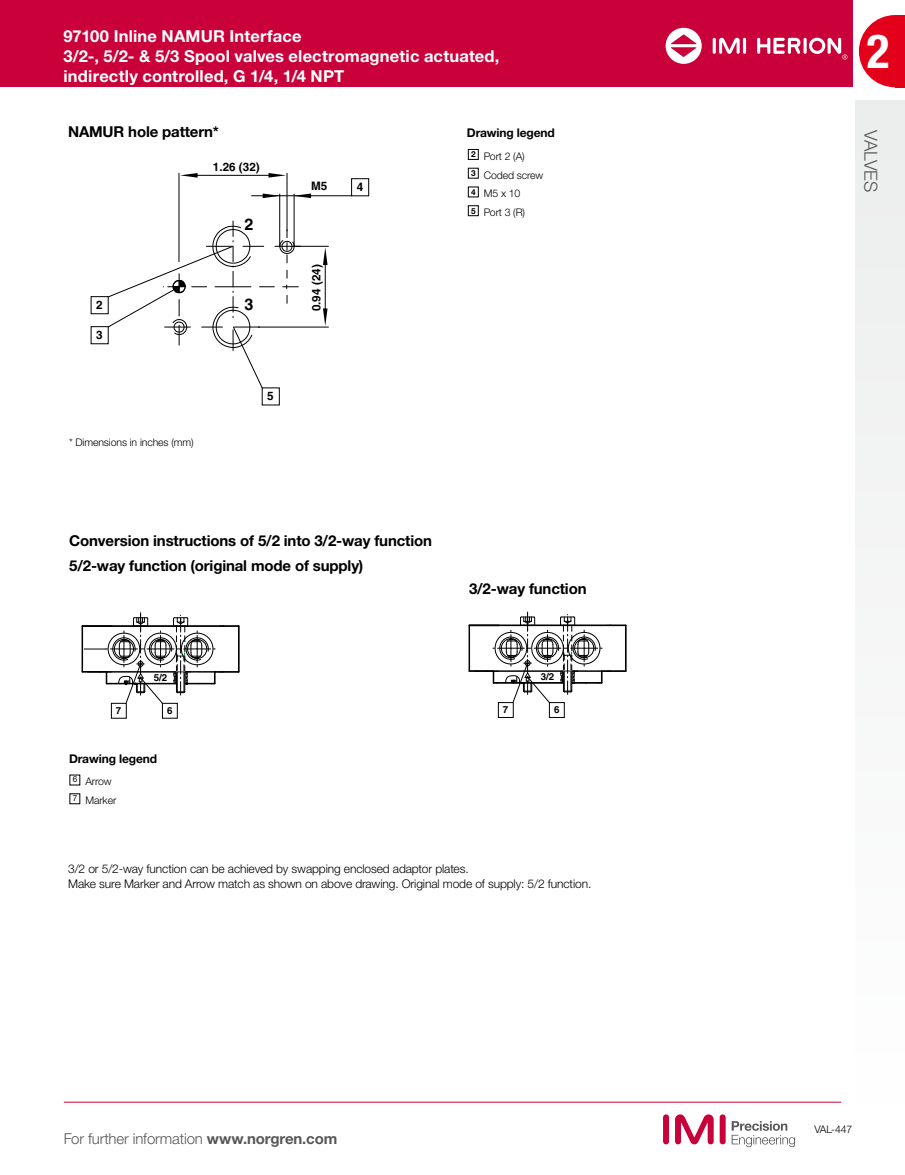
<style>
.page{position:relative;width:905px;height:1175px;background:#fff}
.page>*{position:absolute;margin:0;border:0;box-sizing:border-box;transform-origin:0 0}
.t1{font:700 condensed 47.1px "Helvetica Neue LTW1 G";color:#fff}
.t2{font:300 18px "Helvetica Neue LTW1 G";color:#58585a}
.t3{font:700 16.5px/19.8px "Helvetica Neue LTW1 G";letter-spacing:.01em;color:#fff}
.t4{font:700 16.2px "Norgren";color:#000}
.t5{font:700 15px/24.8px "Helvetica Neue LTW1 G";letter-spacing:-.01em;color:#000}
.t6{font:300 15px "Helvetica Neue LTW1 G";letter-spacing:-.01em;color:#58585a}
.t7{font:300 12px/15px "Helvetica Neue LTW1 G";letter-spacing:-.01em;color:#000}
.t8{font:700 12px "Helvetica Neue LTW1 G";letter-spacing:-.01em;color:#000}
.t9{font:700 11.7px "Norgren";color:#000}
.t10{font:700 11.7px "Helvetica";color:#000}
.t11{font:300 10.5px/18.8px "Helvetica Neue LTW1 G";letter-spacing:-.01em;color:#000}
.t12{font:700 9.75px "Helvetica";color:#000}
.s1{font-weight:700}
</style>
<div class="page">
<div style="left:0;top:0;width:852px;height:87px;background:#c90039"></div>
<div style="left:855px;top:100px;width:49px;height:1002px;background:#f5f5f5"></div>
<svg style="left:858px;top:15px;width:37px;height:72px"></svg>
<div style="left:895px;top:15px;width:9px;height:72px;background:#e2001a"></div>
<hr style="left:64px;top:1101px;width:777px;height:1px;background:#c90039">
<div style="left:719px;top:1114px;width:6px;height:30px;background:#c90039;border-radius:3px"></div>
<div style="left:663px;top:1114px;width:6px;height:30px;background:#c90039;border-radius:3px"></div>
<svg style="left:675px;top:1114px;width:38px;height:30px"></svg>
<svg style="left:731px;top:1121px;width:64px;height:26px"></svg>
<div style="left:665px;top:28px;width:36px;height:36px;background:#fff;border-radius:50%"></div>
<hr style="left:712px;top:38px;width:3px;height:16px;background:#fff;border-radius:2px">
<hr style="left:743px;top:38px;width:3px;height:16px;background:#fff;border-radius:2px">
<svg style="left:719px;top:38px;width:20px;height:16px"></svg>
<hr style="left:803px;top:38px;width:3px;height:16px;background:#fff;border-radius:2px">
<svg style="left:757px;top:38px;width:43px;height:16px"></svg>
<svg style="left:671px;top:34px;width:25px;height:23px"></svg>
<svg style="left:809px;top:38px;width:38px;height:22px"></svg>
<hr style="left:251px;top:195px;width:101px;height:1px;background:#000">
<hr style="left:192px;top:175px;width:82px;height:1px;background:#000">
<svg style="left:268px;top:173px;width:18px;height:5px"></svg>
<svg style="left:263px;top:193px;width:17px;height:5px"></svg>
<svg style="left:293px;top:193px;width:18px;height:5px"></svg>
<svg style="left:180px;top:173px;width:17px;height:5px"></svg>
<hr style="left:287px;top:173px;width:1px;height:58px;background:#000">
<hr style="left:179px;top:173px;width:1px;height:89px;background:#000">
<hr style="left:325px;top:259px;width:1px;height:55px;background:#000">
<svg style="left:323px;top:247px;width:4px;height:18px"></svg>
<svg style="left:323px;top:308px;width:4px;height:18px"></svg>
<hr style="left:294px;top:246px;width:35px;height:1px;background:#000">
<hr style="left:258px;top:327px;width:71px;height:1px;background:#000">
<hr style="left:279px;top:194px;width:1px;height:52px;background:#000">
<hr style="left:294px;top:194px;width:1px;height:52px;background:#000">
<div style="left:91px;top:326px;width:17px;height:18px;border:1px solid #000"></div>
<div style="left:351px;top:178px;width:18px;height:18px;border:1px solid #000"></div>
<div style="left:91px;top:296px;width:17px;height:18px;border:1px solid #000"></div>
<svg style="left:108px;top:221px;width:193px;height:167px"></svg>
<div style="left:162px;top:703px;width:15px;height:15px;border:1px solid #000"></div>
<div style="left:111px;top:703px;width:15px;height:15px;border:1px solid #000"></div>
<svg style="left:82px;top:612px;width:157px;height:92px"></svg>
<hr style="left:468px;top:625px;width:2px;height:46px;background:#000">
<hr style="left:625px;top:625px;width:1px;height:46px;background:#000">
<div style="left:549px;top:702px;width:15px;height:15px;border:1px solid #000"></div>
<div style="left:498px;top:702px;width:15px;height:15px;border:1px solid #000"></div>
<svg style="left:469px;top:612px;width:156px;height:91px"></svg>
<div style="left:468px;top:149px;width:10px;height:11px;border:1px solid #000"></div>
<div style="left:468px;top:168px;width:10px;height:10px;border:1px solid #000"></div>
<div style="left:468px;top:187px;width:10px;height:10px;border:1px solid #000"></div>
<div style="left:468px;top:205px;width:10px;height:11px;border:1px solid #000"></div>
<h3 class="t3" style="left:64px;top:26px;width:437px">97100 Inline NAMUR Interface<br>3/2-, 5/2- &amp; 5/3 Spool valves electromagnetic actuated, indirectly controlled, G 1/4, 1/4 NPT</h3>
<p class="t5" style="left:68px;top:119px;width:152px">NAMUR hole pattern*</p>
<p class="t9" style="left:213px;top:160px;width:48px">1.26 (32)</p>
<h3 class="t4" style="left:245px;top:214px;width:11px">2</h3>
<p class="t10" style="left:96px;top:298px;width:8px">2</p>
<p class="t10" style="left:96px;top:328px;width:8px">3</p>
<p class="t11" style="left:69px;top:433px;width:126px">* Dimensions in inches (mm)</p>
<h3 class="t4" style="left:245px;top:295px;width:11px">3</h3>
<p class="t10" style="left:267px;top:389px;width:8px">5</p>
<p class="t9" style="left:311px;top:179px;width:18px">M5</p>
<p class="t9" style="left:309px;top:311px;width:48px;rotate:-90deg">0.94 (24)</p>
<p class="t10" style="left:356px;top:180px;width:8px">4</p>
<p class="t5" style="left:69px;top:528px;width:364px">Conversion instructions of 5/2 into 3/2-way function<br>5/2-way function (original mode of supply)</p>
<p class="t12" style="left:154px;top:671px;width:15px">5/2</p>
<p class="t12" style="left:116px;top:704px;width:7px">7</p>
<p class="t12" style="left:167px;top:704px;width:7px">6</p>
<p class="t8" style="left:69px;top:751px;width:90px">Drawing legend</p>
<p class="t11" style="left:73px;top:772px;width:45px"><sup>6</sup> Arrow<br><sup>7</sup> Marker</p>
<p class="t8" style="left:467px;top:125px;width:90px">Drawing legend</p>
<p class="t11" style="left:471px;top:147px;width:74px"><sup>2</sup> Port 2 (A)<br><sup>3</sup> Coded screw<br><sup>4</sup> M5 x 10<br><sup>5</sup> Port 3 (R)</p>
<p class="t5" style="left:469px;top:576px;width:119px">3/2-way function</p>
<p class="t12" style="left:540px;top:670px;width:15px">3/2</p>
<p class="t12" style="left:503px;top:704px;width:7px">7</p>
<p class="t12" style="left:554px;top:704px;width:7px">6</p>
<p class="t7" style="left:68px;top:860px;width:524px">3/2 or 5/2-way function can be achieved by swapping enclosed adaptor plates.<br>Make sure Marker and Arrow match as shown on above drawing. Original mode of supply: 5/2 function.</p>
<p class="t6" style="left:64px;top:1129px;width:275px">For further information <span class="s1">www.norgren.com</span></p>
<h1 class="t1" style="left:867px;top:23px;width:24px">2</h1>
<h2 class="t2" style="left:881px;top:130px;width:64px;rotate:90deg">VALVES</h2>
<p class="t11" style="left:814px;top:1119px;width:40px">VAL-447</p>
</div>
